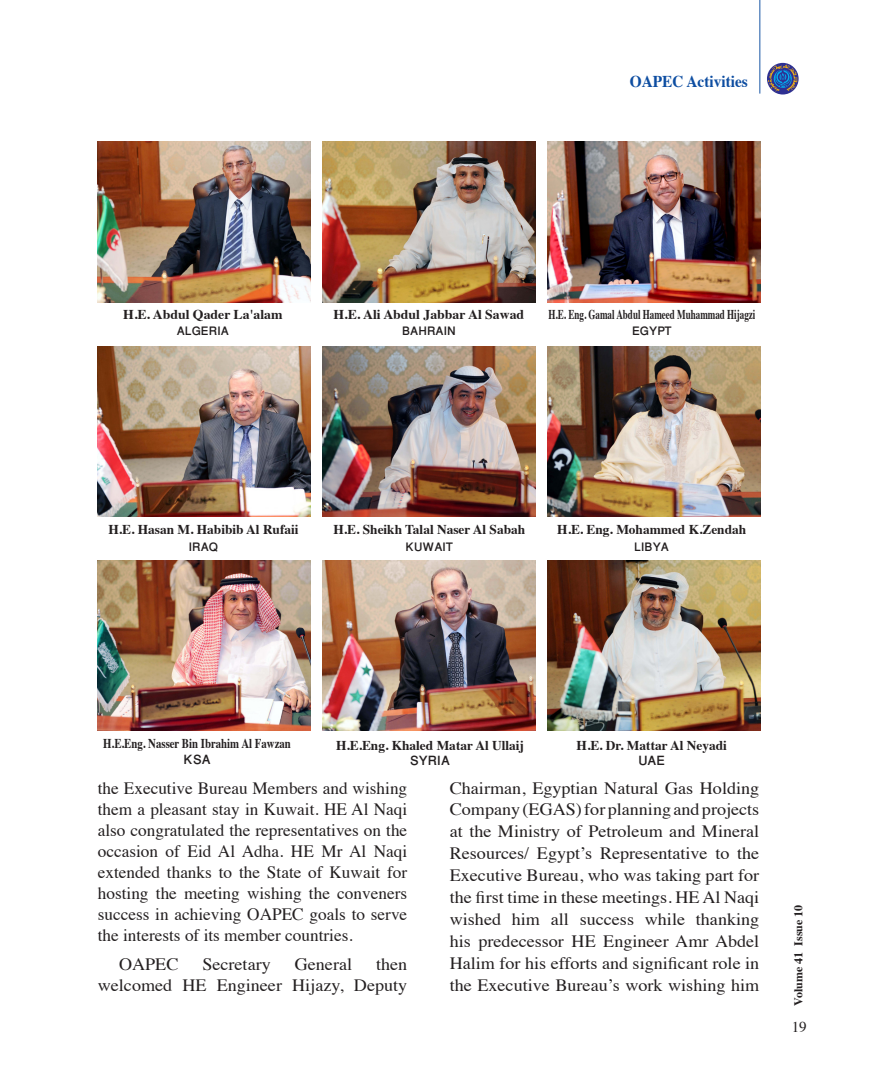
<style>
.page{position:relative;width:876px;height:1089px;background:#fff}
.page>*{position:absolute;margin:0;border:0;box-sizing:border-box;transform-origin:0 0}
.t1{font:500 18px "Win Soft Pro";color:#231f20}
.t2{font:17.25px/21.9px "Times";color:#231f20;text-align:right;scale:1.05 1}
.t3{font:17.25px/21px "Times";color:#231f20;text-align:justify}
.t4{font:500 16.5px "Win Soft Pro";color:#231f20}
.t5{font:700 16.5px "Times";color:#0d4da1;scale:.93 1}
.t6{font:15px "Times";color:#231f20}
.t7{font:700 13.5px "Times";color:#231f20}
.t8{font:700 13.5px "Times";color:#231f20;scale:.67 1}
.t9{font:700 13.5px "Times";color:#231f20;scale:.8 1}
.t10{font:700 12px "Times";color:#231f20}
</style>
<div class="page">
<hr style="left:759px;top:0;width:1px;height:94px;background:#1855a5">
<svg style="left:767px;top:63px;width:32px;height:31px"></svg>
<svg style="left:768px;top:65px;width:29px;height:27px"></svg>
<img style="left:547px;top:560px;width:213px;height:170px">
<img style="left:323px;top:141px;width:213px;height:162px">
<img style="left:98px;top:141px;width:212px;height:162px">
<img style="left:98px;top:560px;width:212px;height:170px">
<img style="left:323px;top:560px;width:213px;height:170px">
<img style="left:98px;top:347px;width:212px;height:170px">
<img style="left:547px;top:141px;width:213px;height:162px">
<img style="left:323px;top:347px;width:213px;height:170px">
<img style="left:547px;top:347px;width:213px;height:170px">
<p class="t5" style="left:630px;top:65px;width:128px">OAPEC Activities</p>
<p class="t7" style="left:123px;top:301px;width:161px">H.E. Abdul Qader La'alam</p>
<p class="t4" style="left:177px;top:319px;width:54px">ALGERIA</p>
<p class="t7" style="left:334px;top:301px;width:192px">H.E. Ali Abdul Jabbar Al Sawad</p>
<p class="t4" style="left:402px;top:319px;width:55px">BAHRAIN</p>
<p class="t8" style="left:549px;top:301px;width:310px">H.E. Eng. Gamal Abdul Hameed Muhammad Hijagzi</p>
<p class="t4" style="left:632px;top:319px;width:41px">EGYPT</p>
<p class="t7" style="left:108px;top:517px;width:192px">H.E. Hasan M. Habibib Al Rufaii</p>
<p class="t4" style="left:189px;top:535px;width:31px">IRAQ</p>
<p class="t7" style="left:333px;top:517px;width:193px">H.E. Sheikh Talal Naser Al Sabah</p>
<p class="t4" style="left:405px;top:535px;width:49px">KUWAIT</p>
<p class="t7" style="left:557px;top:517px;width:190px">H.E. Eng. Mohammed K.Zendah</p>
<p class="t4" style="left:634px;top:535px;width:36px">LIBYA</p>
<p class="t9" style="left:103px;top:730px;width:236px">H.E.Eng. Nasser Bin Ibrahim Al Fawzan</p>
<p class="t1" style="left:184px;top:746px;width:29px">KSA</p>
<p class="t7" style="left:336px;top:732px;width:190px">H.E.Eng. Khaled Matar Al Ullaij</p>
<p class="t1" style="left:410px;top:748px;width:41px">SYRIA</p>
<p class="t7" style="left:577px;top:732px;width:152px">H.E. Dr. Mattar Al Neyadi</p>
<p class="t1" style="left:638px;top:748px;width:28px">UAE</p>
<p class="t3" style="left:98px;top:775px;width:311px">the Executive Bureau Members and wishing them a pleasant stay in Kuwait. HE Al Naqi also congratulated the representatives on the occasion of Eid Al Adha. HE Mr Al Naqi extended thanks to the State of Kuwait for hosting the meeting wishing the conveners success in achieving OAPEC goals to serve the interests of its member countries.</p>
<p class="t2" style="left:119px;top:951px;width:58px">OAPEC</p>
<p class="t2" style="left:202px;top:951px;width:67px">Secretary</p>
<p class="t2" style="left:295px;top:951px;width:56px">General</p>
<p class="t2" style="left:98px;top:952px;width:296px;line-height:21px">then<br>welcomed HE Engineer Hijazy, Deputy</p>
<p class="t2" style="left:450px;top:775px;width:296px;text-align:justify">Chairman, Egyptian Natural Gas Holding Company (EGAS) for planning and projects at the Ministry of Petroleum and Mineral Resources/ Egypt’s Representative to the Executive Bureau, who was taking part for the first time in these meetings. HE Al Naqi wished him all success while thanking his predecessor HE Engineer Amr Abdel Halim for his efforts and significant role in the Executive Bureau’s work wishing him</p>
<p class="t10" style="left:787px;top:1005px;width:102px;rotate:-90deg">Volume 41 Issue 10</p>
<p class="t6" style="left:792px;top:1013px;width:16px">19</p>
</div>
